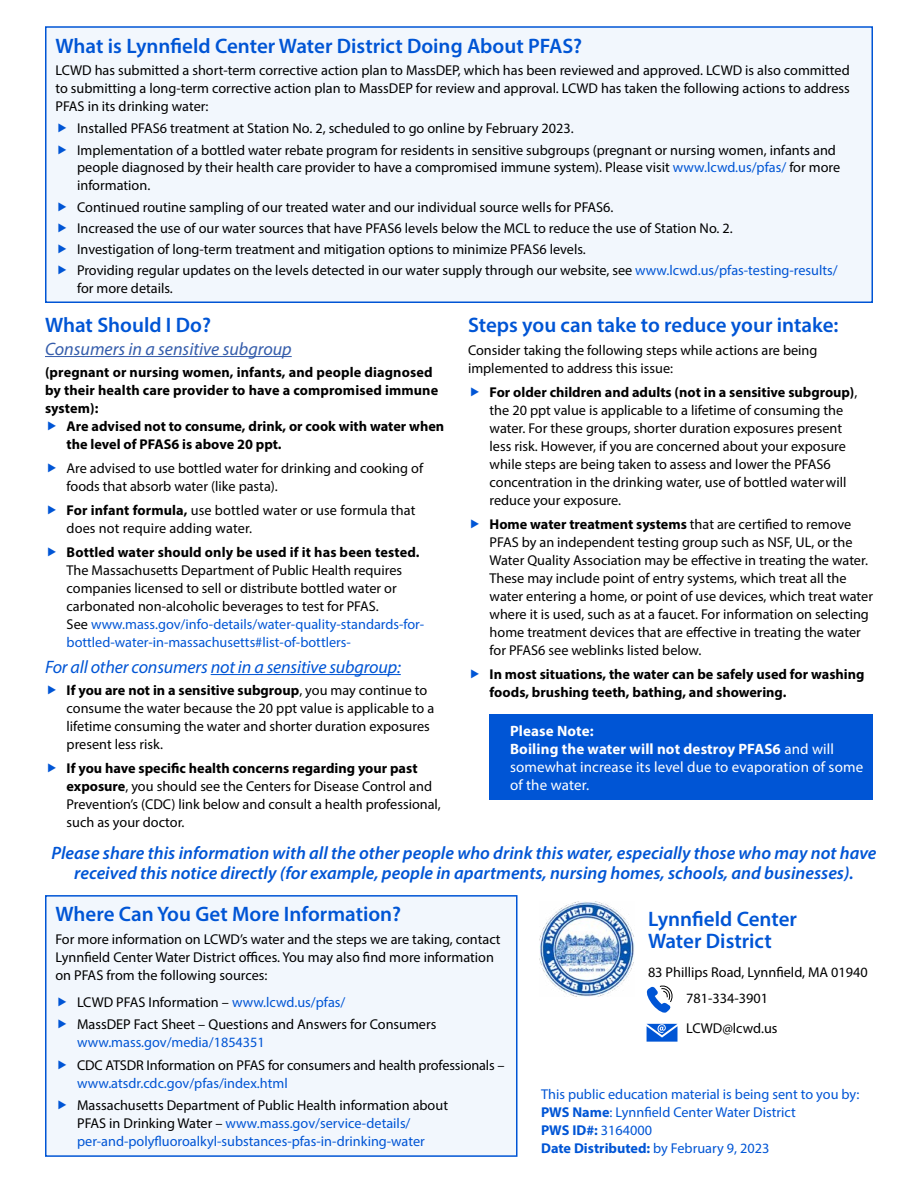
<style>
.page{position:relative;width:918px;height:1188px;background:#fff}
.page>*{position:absolute;margin:0;border:0;box-sizing:border-box;transform-origin:0 0}
.t1{font:600 21px/21.6px "Myriad Pro";color:#0055d5}
.t2{font:italic 600 18px/19.5px "Myriad Pro";color:#0055d5;text-align:center}
.t3{font:italic 18px "Myriad Pro";letter-spacing:-.01em;color:#0055d5}
.t4{font:italic 18px "Myriad Pro";color:#355dab}
.t5{font:15px/18px "Myriad Pro";letter-spacing:.01em;color:#fff}
.t6{font:14.25px/18px "Myriad Pro";color:#000}
.t7{font:14.25px/18px "Myriad Pro";color:#0055d5}
.t8{font:700 14.25px/18px "Myriad Pro";color:#000}
.s1{color:#0055d5}
.s2{font-weight:700}
.s3{color:#000}
</style>
<div class="page">
<div style="left:46px;top:27px;width:826px;height:275px;background:#f2f7fd"></div>
<div style="left:45px;top:26px;width:828px;height:277px;border:2px solid #0055d5"></div>
<div style="left:46px;top:896px;width:471px;height:260px;background:#f2f7fd"></div>
<div style="left:45px;top:895px;width:473px;height:262px;border:2px solid #0055d5"></div>
<div style="left:489px;top:715px;width:384px;height:85px;background:#0055d5"></div>
<hr style="left:45px;top:356px;width:247px;height:1px;background:#355dab">
<hr style="left:211px;top:674px;width:190px;height:1px;background:#0055d5">
<svg style="left:646px;top:985px;width:27px;height:28px"></svg>
<svg style="left:647px;top:1024px;width:30px;height:18px"></svg>
<img style="left:539px;top:901px;width:95px;height:95px">
<h1 class="t1" style="left:56px;top:34px;width:528px">What is Lynnfield Center Water District Doing About PFAS?</h1>
<p class="t6" style="left:56px;top:61px;width:796px;text-align:justify">LCWD has submitted a short-term corrective action plan to MassDEP, which has been reviewed and approved. LCWD is also committed to submitting a long-term corrective action plan to MassDEP for review and approval. LCWD has taken the following actions to address PFAS in its drinking water:</p>
<p class="t6" style="left:77px;top:118px;width:760px;line-height:21px">Installed PFAS6 treatment at Station No. 2, scheduled to go online by February 2023.<br>Implementation of a bottled water rebate program for residents in sensitive subgroups (pregnant or nursing women, infants and</p>
<p class="t6" style="left:77px;top:158px;width:765px">people diagnosed by their health care provider to have a compromised immune system). Please visit <span class="s1">www.lcwd.us/pfas/</span> for more information.</p>
<p class="t6" style="left:77px;top:196px;width:762px;line-height:21px">Continued routine sampling of our treated water and our individual source wells for PFAS6.<br>Increased the use of our water sources that have PFAS6 levels below the MCL to reduce the use of Station No. 2.<br>Investigation of long-term treatment and mitigation options to minimize PFAS6 levels.<br>Providing regular updates on the levels detected in our water supply through our website, see <span class="s1">www.lcwd.us/pfas-testing-results/</span></p>
<p class="t6" style="left:77px;top:279px;width:97px">for more details.</p>
<h1 class="t1" style="left:45px;top:314px;width:168px">What Should I Do?</h1>
<p class="t4" style="left:45px;top:338px;width:248px">Consumers in a sensitive subgroup</p>
<p class="t8" style="left:45px;top:363px;width:395px">(pregnant or nursing women, infants, and people diagnosed by their health care provider to have a compromised immune system):</p>
<p class="t8" style="left:67px;top:417px;width:379px">Are advised not to consume, drink, or cook with water when the level of PFAS6 is above 20 ppt.</p>
<p class="t6" style="left:67px;top:459px;width:358px">Are advised to use bottled water for drinking and cooking of foods that absorb water (like pasta).</p>
<p class="t6" style="left:67px;top:501px;width:350px"><span class="s2">For infant formula,</span> use bottled water or use formula that does not require adding water.</p>
<p class="t8" style="left:67px;top:543px;width:354px">Bottled water should only be used if it has been tested.</p>
<p class="t6" style="left:67px;top:561px;width:359px">The Massachusetts Department of Public Health requires companies licensed to sell or distribute bottled water or carbonated non-alcoholic beverages to test for PFAS.<br>See <span class="s1">www.mass.gov/info-details/water-quality-standards-for&shy;bottled-water-in-massachusetts#list-of-bottlers-</span></p>
<p class="t3" style="left:45px;top:656px;width:357px">For all other consumers not in a sensitive subgroup:</p>
<p class="t6" style="left:67px;top:681px;width:369px"><span class="s2">If you are not in a sensitive subgroup</span>, you may continue to consume the water because the 20 ppt value is applicable to a lifetime consuming the water and shorter duration exposures present less risk.</p>
<p class="t6" style="left:67px;top:759px;width:376px"><span class="s2">If you have specific health concerns regarding your past exposure</span>, you should see the Centers for Disease Control and Prevention’s (CDC) link below and consult a health professional, such as your doctor.</p>
<h1 class="t1" style="left:468px;top:314px;width:372px">Steps you can take to reduce your intake:</h1>
<p class="t6" style="left:468px;top:341px;width:351px">Consider taking the following steps while actions are being implemented to address this issue:</p>
<p class="t6" style="left:490px;top:383px;width:369px"><span class="s2">For older children and adults (not in a sensitive subgroup)</span>, the 20 ppt value is applicable to a lifetime of consuming the water. For these groups, shorter duration exposures present less risk. However, if you are concerned about your exposure while steps are being taken to assess and lower the PFAS6 concentration in the drinking water, use of bottled waterwill reduce your exposure.</p>
<p class="t6" style="left:490px;top:515px;width:385px"><span class="s2">Home water treatment systems</span> that are certified to remove PFAS by an independent testing group such as NSF, UL, or the Water Quality Association may be effective in treating the water.<br>These may include point of entry systems, which treat all the water entering a home, or point of use devices, which treat water where it is used, such as at a faucet. For information on selecting home treatment devices that are effective in treating the water for PFAS6 see weblinks listed below.</p>
<p class="t8" style="left:490px;top:664px;width:376px">In most situations, the water can be safely used for washing foods, brushing teeth, bathing, and showering.</p>
<p class="t5" style="left:510px;top:721px;width:355px"><span class="s2">Please Note:<br>Boiling the water will not destroy PFAS6</span> and will somewhat increase its level due to evaporation of some of the water.</p>
<p class="t2" style="left:52px;top:843px;width:827px">Please share this information with all the other people who drink this water, especially those who may not have received this notice directly (for example, people in apartments, nursing homes, schools, and businesses).</p>
<h1 class="t1" style="left:56px;top:903px;width:347px">Where Can You Get More Information?</h1>
<p class="t6" style="left:56px;top:930px;width:447px">For more information on LCWD’s water and the steps we are taking, contact<br>Lynnfield Center Water District offices. You may also find more information on PFAS from the following sources:</p>
<p class="t6" style="left:77px;top:991px;width:361px;line-height:22.5px">LCWD PFAS Information – <span class="s1">www.lcwd.us/pfas/<br></span>MassDEP Fact Sheet – Questions and Answers for Consumers</p>
<p class="t7" style="left:77px;top:1033px;width:189px">www.mass.gov/media/1854351</p>
<p class="t6" style="left:77px;top:1056px;width:429px">CDC ATSDR Information on PFAS for consumers and health professionals –</p>
<p class="t7" style="left:77px;top:1074px;width:212px">www.atsdr.cdc.gov/pfas/index.html</p>
<p class="t7" style="left:77px;top:1096px;width:372px"><span class="s3">Massachusetts Department of Public Health information about<br>PFAS in Drinking Water –</span> www.mass.gov/service-details/ per-and-polyfluoroalkyl-substances-pfas-in-drinking-water</p>
<h1 class="t1" style="left:648px;top:908px;width:151px">Lynnfield Center<br>Water District</h1>
<p class="t6" style="left:648px;top:963px;width:221px">83 Phillips Road, Lynnfield, MA 01940</p>
<p class="t6" style="left:686px;top:983px;width:93px;line-height:30px">781-334-3901<br>LCWD@lcwd.us</p>
<p class="t7" style="left:541px;top:1085px;width:320px">This public education material is being sent to you by:<br><span class="s2">PWS Name</span>: Lynnfield Center Water District<br><span class="s2">PWS ID#:</span> 3164000<br><span class="s2">Date Distributed:</span> by February 9, 2023</p>
</div>
